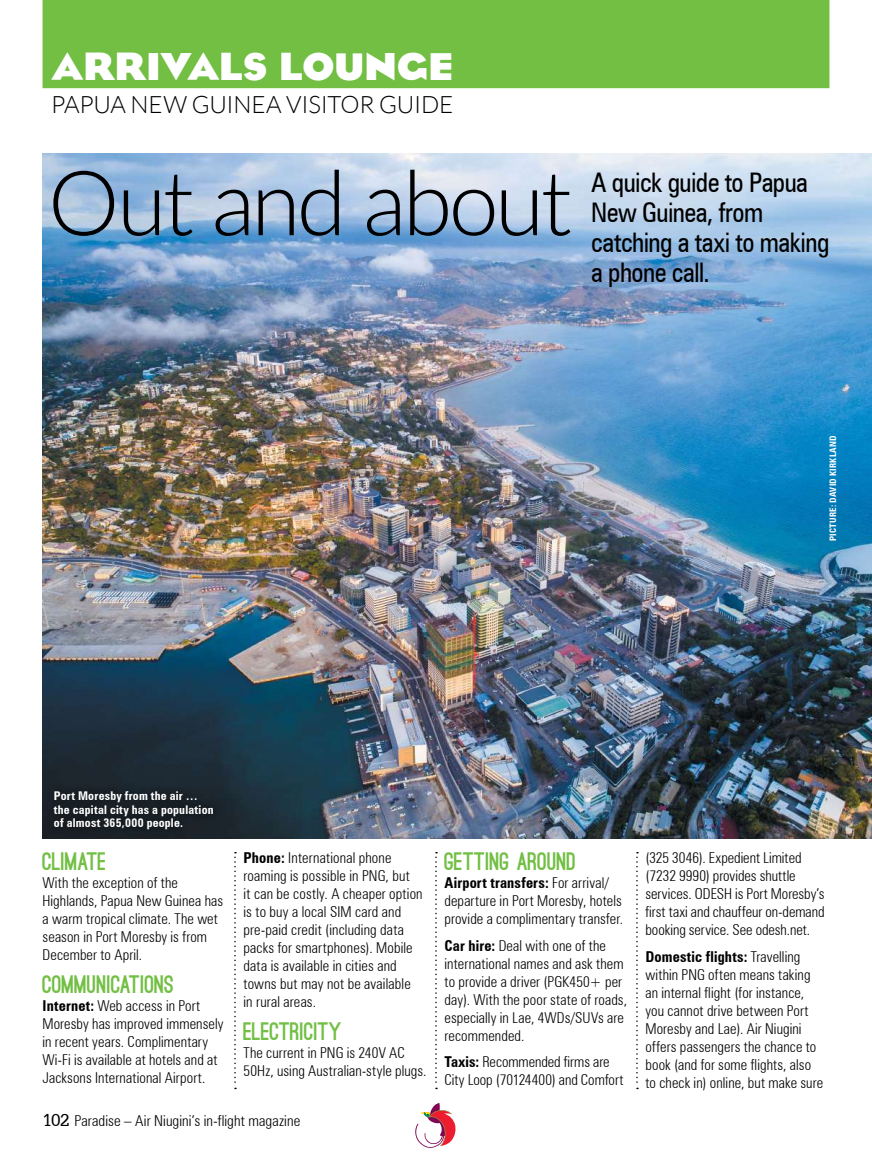
<style>
.page{position:relative;width:872px;height:1170px;background:#fff}
.page>*{position:absolute;margin:0;border:0;box-sizing:border-box;transform-origin:0 0}
.t1{font:300 90px "Lato";color:#000}
.t2{font:700 39px "Cg Eagle";letter-spacing:.01em;color:#fff}
.t3{font:condensed 27px/30px "Zurich BT";letter-spacing:-.02em;color:#000}
.t4{font:900 24px "Ostrich Sans";letter-spacing:-.01em;color:#72bf44}
.t5{font:300 24px "Lato";letter-spacing:-.01em;color:#000}
.t6{font:300 condensed 15px/18px "Zurich BT";letter-spacing:.005em;color:#000}
.t7{font:700 condensed 12px/13.5px "Zurich BT";letter-spacing:.02em;color:#fff}
.t8{font:700 condensed 9px "Zurich BT";letter-spacing:.035em;color:#fff}
.s1{font-weight:700}
.s2{font-family:"Serifa BT";font-weight:400;font-stretch:normal;font-size:18px}
</style>
<div class="page">
<svg style="left:415px;top:1103px;width:41px;height:45px"></svg>
<img style="left:43px;top:153px;width:829px;height:685px">
<div style="left:43px;top:0;width:786px;height:88px;background:#72bf44"></div>
<div style="left:45px;top:783px;width:177px;height:54px;background:#181f25"></div>
<svg style="left:234px;top:852px;width:2px;height:237px"></svg>
<svg style="left:636px;top:852px;width:2px;height:237px"></svg>
<svg style="left:435px;top:852px;width:2px;height:237px"></svg>
<h2 class="t2" style="left:51px;top:43px;width:403px">ARRIVALS LOU NGE</h2>
<h3 class="t5" style="left:51px;top:91px;width:404px">PAPUA N EW GUINEA VISITOR GUIDE</h3>
<h1 class="t1" style="left:48px;top:155px;width:526px">OUT AND ABOUT</h1>
<h3 class="t3" style="left:591px;top:167px;width:240px">A quick guide to Papua<br>New Guinea, from catching a taxi to making a phone call.</h3>
<p class="t8" style="left:827px;top:541px;width:108px;rotate:-90deg">PICTURE: DAVID KIRKLAND</p>
<p class="t7" style="left:54px;top:789px;width:161px">Port Moresby from the air … the capital city has a population of almost 365,000 people.</p>
<h3 class="t4" style="left:43px;top:852px;width:66px">CLIMATE</h3>
<p class="t6" style="left:43px;top:873px;width:182px">With the exception of the<br>Highlands, Papua New Guinea has a warm tropical climate. The wet season in Port Moresby is from<br>December to April.</p>
<h3 class="t4" style="left:43px;top:974px;width:133px">COMMUNICATIONS</h3>
<p class="t6" style="left:43px;top:996px;width:183px"><span class="s1">Internet:</span> Web access in Port<br>Moresby has improved immensely in recent years. Complimentary<br>Wi-Fi is available at hotels and at<br>Jacksons International Airport.</p>
<p class="t6" style="left:243px;top:848px;width:181px"><span class="s1">Phone:</span> International phone roaming is possible in PNG, but<br>it can be costly. A cheaper option is to buy a local SIM card and pre-paid credit (including data packs for smartphones). Mobile data is available in cities and towns but may not be available in rural areas.</p>
<h3 class="t4" style="left:243px;top:1022px;width:100px">ELECTRICITY</h3>
<p class="t6" style="left:243px;top:1043px;width:185px">The current in PNG is 240V AC<br>50Hz, using Australian-style plugs.</p>
<p class="t6" style="left:43px;top:1111px;width:259px"><span class="s2">102</span> Paradise – Air Niugini’s in-flight magazine</p>
<h3 class="t4" style="left:444px;top:852px;width:133px">GETTING AROUND</h3>
<p class="t6" style="left:444px;top:873px;width:180px"><span class="s1">Airport transfers:</span> For arrival/ departure in Port Moresby, hotels provide a complimentary transfer.</p>
<p class="t6" style="left:444px;top:936px;width:184px"><span class="s1">Car hire:</span> Deal with one of the international names and ask them to provide a driver (PGK450+ per day). With the poor state of roads, especially in Lae, 4WDs/SUVs are recommended.</p>
<p class="t6" style="left:444px;top:1052px;width:180px"><span class="s1">Taxis:</span> Recommended firms are<br>City Loop (70124400) and Comfort</p>
<p class="t6" style="left:645px;top:848px;width:180px">(325 3046). Expedient Limited (7232 9990) provides shuttle services. ODESH is Port Moresby’s first taxi and chauffeur on-demand booking service. See odesh.net.</p>
<p class="t6" style="left:645px;top:947px;width:179px"><span class="s1">Domestic flights:</span> Travelling within PNG often means taking an internal flight (for instance, you cannot drive between Port<br>Moresby and Lae). Air Niugini offers passengers the chance to book (and for some flights, also to check in) online, but make sure</p>
</div>
